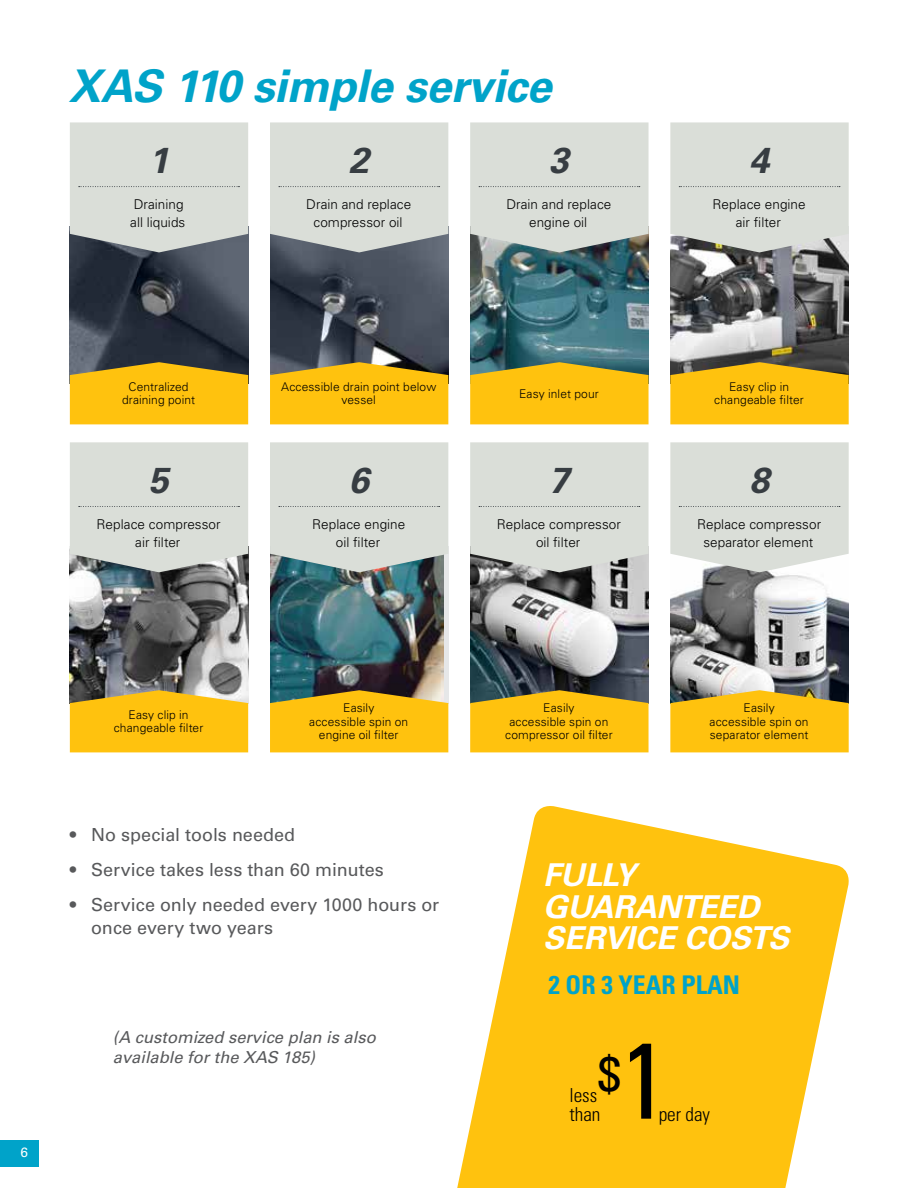
<style>
.page{position:relative;width:918px;height:1188px;background:#fff}
.page>*{position:absolute;margin:0;border:0;box-sizing:border-box;transform-origin:0 0}
.t1{font:condensed 48.6px "Univers LT Std";color:#000}
.t2{font:italic 700 45px "Univers LT Std";letter-spacing:-.01em;color:#00a3c9}
.t3{font:italic 700 36px "Univers LT Std";color:#373d42}
.t4{font:italic 700 31.5px/31.5px "Univers LT Std";letter-spacing:-.01em;color:#fff}
.t5{font:700 condensed 25.8px "Univers LT Std";color:#00a3c9}
.t6{font:300 condensed 19.35px/19.4px "Univers LT Std";color:#000}
.t7{font:18px/22.5px "Univers LT Std";color:#58595b}
.t8{font:italic 16.5px/19.8px "Univers LT Std";color:#58595b}
.t9{font:300 13.5px/18px "Univers LT Std";letter-spacing:.005em;color:#000;text-align:center}
.t10{font:13.5px "Univers LT Std";color:#fff}
.t11{font:300 12px/13.5px "Univers LT Std";letter-spacing:.01em;color:#000;text-align:center}
.s1{font-size:108px}
</style>
<div class="page">
<svg style="left:457px;top:806px;width:392px;height:382px;fill:#ffc20e"></svg>
<div style="left:0;top:1140px;width:38px;height:27px;background:#00a3c9"></div>
<img style="left:70px;top:252px;width:178px;height:110px">
<img style="left:270px;top:252px;width:178px;height:110px">
<img style="left:470px;top:252px;width:179px;height:110px">
<img style="left:670px;top:252px;width:179px;height:110px">
<svg style="left:70px;top:362px;width:178px;height:62px;background:#e9b414"></svg>
<svg style="left:270px;top:362px;width:178px;height:62px;background:#ebb515"></svg>
<svg style="left:470px;top:362px;width:179px;height:62px;background:#e9b819"></svg>
<svg style="left:670px;top:362px;width:179px;height:62px;background:#eab414"></svg>
<svg style="left:70px;top:122px;width:178px;height:130px;background:#cfd4cf"></svg>
<svg style="left:270px;top:122px;width:178px;height:130px;background:#d0d5d0"></svg>
<svg style="left:470px;top:122px;width:179px;height:130px;background:#d1d5d0"></svg>
<svg style="left:670px;top:122px;width:179px;height:130px;background:#d4d8d2"></svg>
<img style="left:70px;top:572px;width:178px;height:118px">
<img style="left:270px;top:572px;width:174px;height:118px">
<img style="left:470px;top:572px;width:179px;height:118px">
<img style="left:670px;top:572px;width:179px;height:118px">
<svg style="left:70px;top:442px;width:178px;height:130px;background:#d2d6d1"></svg>
<svg style="left:270px;top:442px;width:178px;height:130px;background:#cfd6d0"></svg>
<svg style="left:470px;top:442px;width:179px;height:130px;background:#d4d7d2"></svg>
<svg style="left:670px;top:442px;width:179px;height:130px;background:#daded9"></svg>
<svg style="left:70px;top:690px;width:178px;height:62px;background:#f3bc1c"></svg>
<svg style="left:270px;top:690px;width:178px;height:62px;background:#edb818"></svg>
<svg style="left:470px;top:690px;width:179px;height:62px;background:#e9b416"></svg>
<svg style="left:670px;top:690px;width:179px;height:62px;background:#ecb717"></svg>
<h2 class="t2" style="left:69px;top:60px;width:484px">XAS 110 simple service</h2>
<h3 class="t3" style="left:149px;top:140px;width:22px">1</h3>
<p class="t9" style="left:130px;top:196px;width:57px;text-align:left">Draining all liquids</p>
<h3 class="t3" style="left:349px;top:140px;width:22px">2</h3>
<p class="t9" style="left:306px;top:196px;width:107px">Drain and replace compressor oil</p>
<h3 class="t3" style="left:549px;top:140px;width:22px">3</h3>
<p class="t9" style="left:506px;top:196px;width:107px">Drain and replace engine oil</p>
<h3 class="t3" style="left:749px;top:140px;width:22px">4</h3>
<p class="t9" style="left:713px;top:196px;width:95px">Replace engine air filter</p>
<p class="t11" style="left:122px;top:380px;width:75px">Centralized draining point</p>
<p class="t11" style="left:281px;top:380px;width:157px">Accessible drain point below vessel</p>
<p class="t11" style="left:519px;top:387px;width:81px">Easy inlet pour</p>
<p class="t11" style="left:714px;top:380px;width:91px">Easy clip in changeable filter</p>
<h3 class="t3" style="left:149px;top:460px;width:22px">5</h3>
<p class="t9" style="left:97px;top:516px;width:126px">Replace compressor air filter</p>
<h3 class="t3" style="left:349px;top:460px;width:22px">6</h3>
<p class="t9" style="left:312px;top:516px;width:95px">Replace engine oil filter</p>
<h3 class="t3" style="left:549px;top:460px;width:22px">7</h3>
<p class="t9" style="left:497px;top:516px;width:126px">Replace compressor oil filter</p>
<h3 class="t3" style="left:749px;top:460px;width:22px">8</h3>
<p class="t9" style="left:697px;top:516px;width:126px">Replace compressor separator element</p>
<p class="t10" style="left:21px;top:1144px;width:9px">6</p>
<p class="t11" style="left:114px;top:708px;width:91px">Easy clip in changeable filter</p>
<p class="t11" style="left:309px;top:701px;width:100px">Easily<br>accessible spin on engine oil filter</p>
<p class="t11" style="left:505px;top:701px;width:109px">Easily<br>accessible spin on compressor oil filter</p>
<p class="t11" style="left:710px;top:701px;width:100px">Easily<br>accessible spin on separator element</p>
<h3 class="t7" style="left:70px;top:823px;width:227px">• No special tools needed</h3>
<h3 class="t7" style="left:70px;top:858px;width:316px">• Service takes less than 60 minutes</h3>
<h3 class="t7" style="left:91px;top:894px;width:350px;text-indent:-21px">• Service only needed every 1000 hours or once every two years</h3>
<h3 class="t8" style="left:113px;top:1028px;width:264px">(A customized service plan is also available for the XAS 185)</h3>
<h3 class="t4" style="left:543px;top:860px;width:248px">FULLY<br>GUARANTEED<br>SERVICE COSTS</h3>
<h3 class="t5" style="left:548px;top:969px;width:193px">2 OR 3 YEAR PLAN</h3>
<h1 class="t1" style="left:598px;top:1043px;width:71px">$<span class="s1">1</span></h1>
<h3 class="t6" style="left:569px;top:1085px;width:33px">less than</h3>
<h3 class="t6" style="left:659px;top:1105px;width:53px">per day</h3>
</div>
